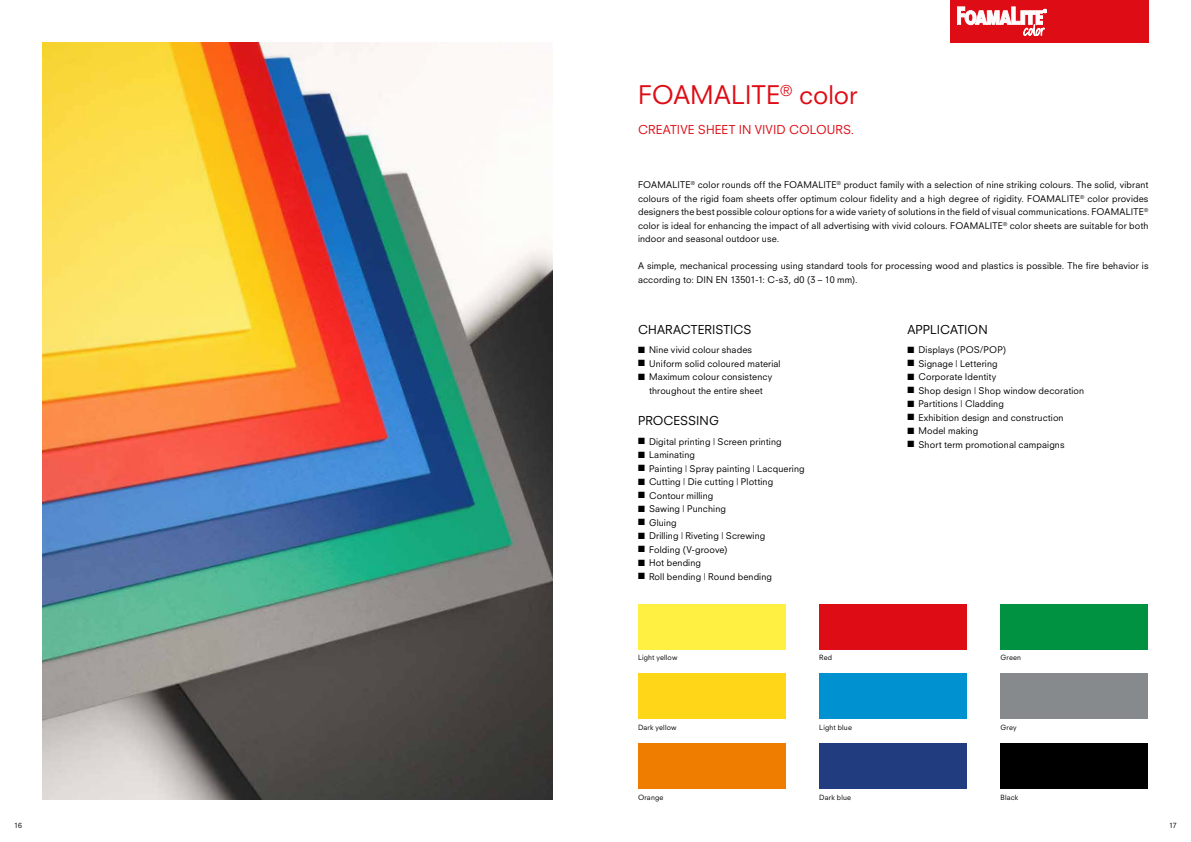
<style>
.page{position:relative;width:1191px;height:842px;background:#fff}
.page>*{position:absolute;margin:0;border:0;box-sizing:border-box;transform-origin:0 0}
.t1{font:25px "Neuzeit SLT Std";color:#de0c15}
.t2{font:12px "Neuzeit SLT Std";color:#000}
.t3{font:12px "Neuzeit SLT Std";letter-spacing:.01em;color:#de0c15}
.t4{font:9px/13.5px "Neuzeit SLT Std";letter-spacing:.015em;color:#000;text-align:justify}
.t5{font:7px "Neuzeit SLT Std";letter-spacing:.025em;color:#000}
</style>
<div class="page">
<img style="left:43px;top:43px;width:510px;height:756px">
<div style="left:1000px;top:604px;width:148px;height:45px;background:#009240"></div>
<div style="left:819px;top:604px;width:147px;height:45px;background:#de0c15"></div>
<div style="left:638px;top:604px;width:147px;height:45px;background:#fff042"></div>
<div style="left:1000px;top:674px;width:148px;height:45px;background:#868a8c"></div>
<div style="left:819px;top:674px;width:147px;height:45px;background:#0091d1"></div>
<div style="left:638px;top:674px;width:147px;height:45px;background:#ffd618"></div>
<div style="left:1000px;top:743px;width:148px;height:45px;background:#000"></div>
<div style="left:819px;top:743px;width:147px;height:45px;background:#223c80"></div>
<div style="left:638px;top:743px;width:147px;height:45px;background:#ef7d00"></div>
<div style="left:950px;top:0;width:198px;height:43px;background:#de0c15"></div>
<svg style="left:957px;top:7px;width:90px;height:29px"></svg>
<h1 class="t1" style="left:638px;top:79px;width:221px">FOAMALITE<sup>®</sup> color</h1>
<h2 class="t3" style="left:638px;top:122px;width:218px">CREATIVE SHEET IN VIVID COLOURS.</h2>
<p class="t4" style="left:638px;top:178px;width:512px">FOAMALITE<sup>®</sup> color rounds off the FOAMALITE<sup>®</sup> product family with a selection of nine striking colours. The solid, vibrant colours of the rigid foam sheets offer optimum colour fidelity and a high degree of rigidity. FOAMALITE<sup>®</sup> color provides designers the best possible colour options for a wide variety of solutions in the field of visual communications. FOAMALITE<sup>® </sup>color is ideal for enhancing the impact of all advertising with vivid colours. FOAMALITE<sup>®</sup> color sheets are suitable for both indoor and seasonal outdoor use.</p>
<p class="t4" style="left:638px;top:259px;width:512px">A simple, mechanical processing using standard tools for processing wood and plastics is possible. The fire behavior is according to: DIN EN 13501-1: C-s3, d0 (3 – 10 mm).</p>
<h2 class="t2" style="left:638px;top:322px;width:115px">CHARACTERISTICS</h2>
<p class="t4" style="left:638px;top:343px;width:116px">■ Nine vivid colour shades</p>
<p class="t4" style="left:638px;top:357px;width:144px">■ Uniform solid coloured material</p>
<p class="t4" style="left:638px;top:370px;width:136px;text-align:center">■ Maximum colour consistency throughout the entire sheet</p>
<h2 class="t2" style="left:638px;top:414px;width:82px">PROCESSING</h2>
<p class="t4" style="left:638px;top:434px;width:145px">■ Digital printing | Screen printing</p>
<p class="t4" style="left:638px;top:448px;width:58px">■ Laminating</p>
<p class="t4" style="left:638px;top:461px;width:168px">■ Painting | Spray painting | Lacquering</p>
<p class="t4" style="left:638px;top:475px;width:137px">■ Cutting | Die cutting | Plotting</p>
<p class="t4" style="left:638px;top:488px;width:77px">■ Contour milling</p>
<p class="t4" style="left:638px;top:502px;width:89px">■ Sawing | Punching</p>
<p class="t4" style="left:638px;top:515px;width:40px">■ Gluing</p>
<p class="t4" style="left:638px;top:529px;width:129px">■ Drilling | Riveting | Screwing</p>
<p class="t4" style="left:638px;top:542px;width:91px">■ Folding (V‑groove)</p>
<p class="t4" style="left:638px;top:556px;width:65px">■ Hot bending</p>
<p class="t4" style="left:638px;top:569px;width:135px">■ Roll bending | Round bending</p>
<h2 class="t2" style="left:907px;top:322px;width:82px">APPLICATION</h2>
<p class="t4" style="left:907px;top:343px;width:100px">■ Displays (POS/POP)</p>
<p class="t4" style="left:907px;top:357px;width:92px">■ Signage | Lettering</p>
<p class="t4" style="left:907px;top:370px;width:90px">■ Corporate Identity</p>
<p class="t4" style="left:907px;top:384px;width:178px">■ Shop design | Shop window decoration</p>
<p class="t4" style="left:907px;top:397px;width:98px">■ Partitions | Cladding</p>
<p class="t4" style="left:907px;top:411px;width:158px">■ Exhibition design and construction</p>
<p class="t4" style="left:907px;top:424px;width:72px">■ Model making</p>
<p class="t4" style="left:907px;top:438px;width:159px">■ Short term promotional campaigns</p>
<p class="t5" style="left:638px;top:653px;width:41px">Light yellow</p>
<p class="t5" style="left:819px;top:653px;width:14px">Red</p>
<p class="t5" style="left:1000px;top:653px;width:22px">Green</p>
<p class="t5" style="left:638px;top:723px;width:40px">Dark yellow</p>
<p class="t5" style="left:819px;top:723px;width:34px">Light blue</p>
<p class="t5" style="left:1000px;top:723px;width:18px">Grey</p>
<p class="t5" style="left:638px;top:793px;width:27px">Orange</p>
<p class="t5" style="left:819px;top:793px;width:33px">Dark blue</p>
<p class="t5" style="left:1000px;top:793px;width:19px">Black</p>
<p class="t5" style="left:14px;top:821px;width:9px">16</p>
<p class="t5" style="left:1169px;top:821px;width:9px">17</p>
</div>
